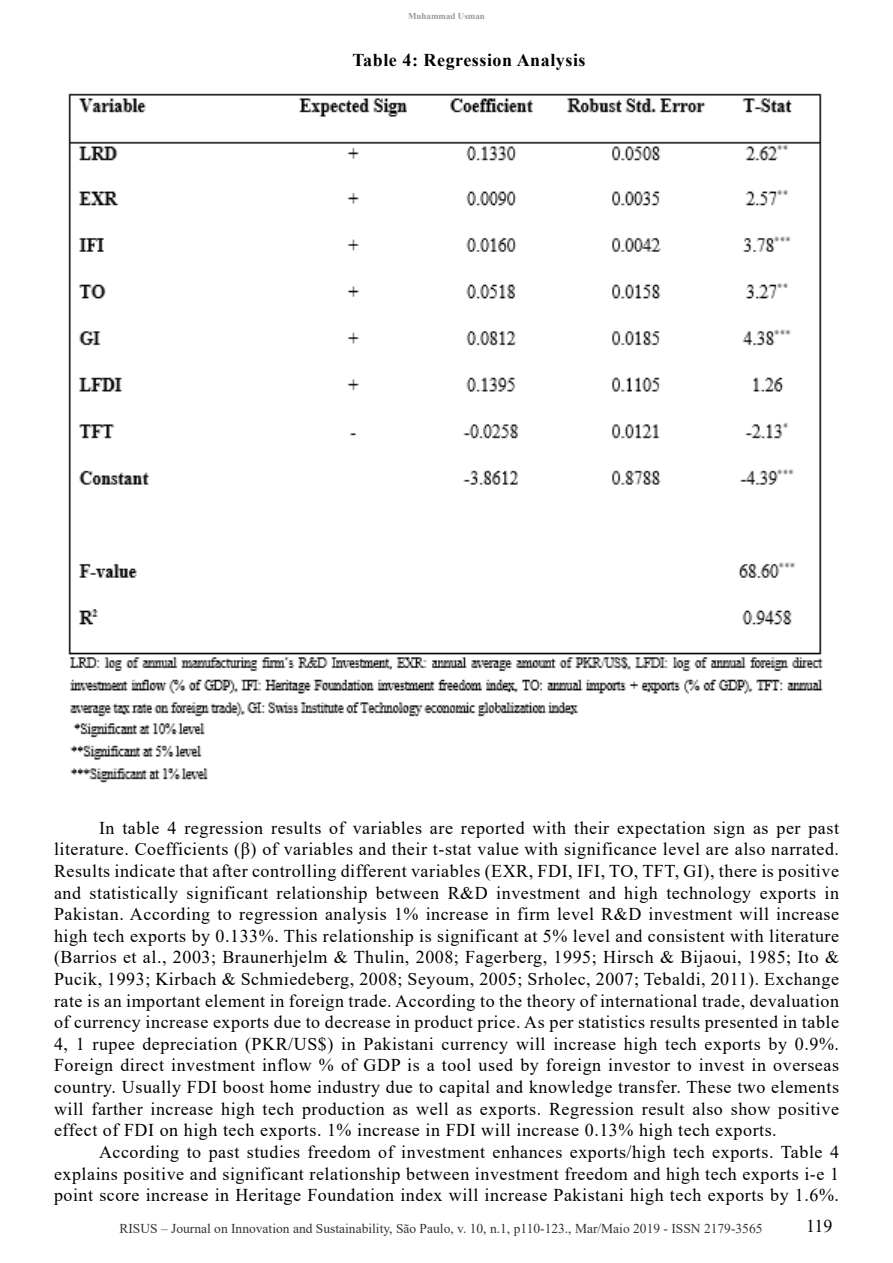
<style>
.page{position:relative;width:893px;height:1263px;background:#fff}
.page>*{position:absolute;margin:0;border:0;box-sizing:border-box;transform-origin:0 0}
.texto{font:18px/21.6px "Times New Roman";letter-spacing:.03em;color:#000;text-align:justify}
.texto-2{font:700 18px "Times New Roman";letter-spacing:.03em;color:#000}
.t1{font:13.5px "Times New Roman";color:#333}
.t2{font:700 9px "Times New Roman";color:#999}
</style>
<div class="page">
<img style="left:68px;top:93px;width:755px;height:690px">
<p class="t2" style="left:408px;top:9px;width:78px">Muhammad Usman</p>
<p class="texto-2" style="left:352px;top:47px;width:235px">Table 4: Regression Analysis</p>
<p class="texto" style="left:54px;top:816px;width:787px;text-indent:45px">In table 4 regression results of variables are reported with their expectation sign as per past literature. Coefficients (β) of variables and their t-stat value with significance level are also narrated.<br>Results indicate that after controlling different variables (EXR, FDI, IFI, TO, TFT, GI), there is positive and statistically significant relationship between R&amp;D investment and high technology exports in Pakistan. According to regression analysis 1% increase in firm level R&amp;D investment will increase high tech exports by 0.133%. This relationship is significant at 5% level and consistent with literature (Barrios et al., 2003; Braunerhjelm &amp; Thulin, 2008; Fagerberg, 1995; Hirsch &amp; Bijaoui, 1985; Ito &amp; Pucik, 1993; Kirbach &amp; Schmiedeberg, 2008; Seyoum, 2005; Srholec, 2007; Tebaldi, 2011). Exchange rate is an important element in foreign trade. According to the theory of international trade, devaluation of currency increase exports due to decrease in product price. As per statistics results presented in table 4, 1 rupee depreciation (PKR/US$) in Pakistani currency will increase high tech exports by 0.9%.<br>Foreign direct investment inflow % of GDP is a tool used by foreign investor to invest in overseas country. Usually FDI boost home industry due to capital and knowledge transfer. These two elements will farther increase high tech production as well as exports. Regression result also show positive effect of FDI on high tech exports. 1% increase in FDI will increase 0.13% high tech exports.</p>
<p class="texto" style="left:54px;top:1140px;width:787px;text-indent:45px">According to past studies freedom of investment enhances exports/high tech exports. Table 4 explains positive and significant relationship between investment freedom and high tech exports i-e 1 point score increase in Heritage Foundation index will increase Pakistani high tech exports by 1.6%.</p>
<p class="t1" style="left:119px;top:1219px;width:645px">RISUS – Journal on Innovation and Sustainability, São Paulo, v. 10, n.1, p110-123., Mar/Maio 2019 - ISSN 2179-3565</p>
<p class="texto" style="left:806px;top:1215px;width:28px">119</p>
</div>
